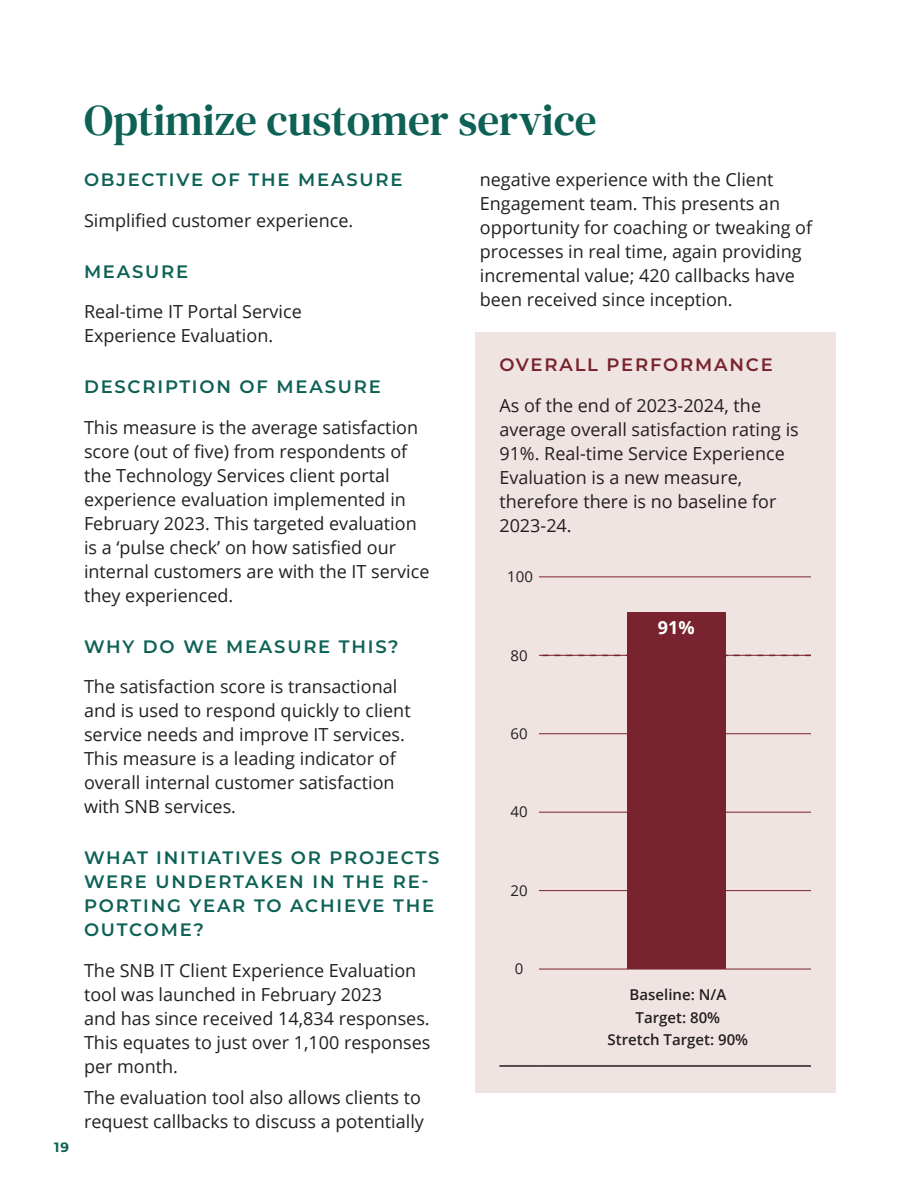
<style>
.page{position:relative;width:918px;height:1188px;background:#fff}
.page>*{position:absolute;margin:0;border:0;box-sizing:border-box;transform-origin:0 0}
.DM_Header{font:43.5px "DM Serif Text";color:#0d6155}
.OPEN_Body{font:18px/24px "Open Sans";color:#231f20}
.MONT_Subheader{font:600 18px/24px "Montserrat";letter-spacing:.1em;color:#0d6155}
.MONT_Subheader-2{font:600 18px "Montserrat";letter-spacing:.1em;color:#79232e}
.OPEN_Body-2{font:700 18px "Open Sans";color:#fff}
.TABLE_Body{font:600 15px "Open Sans";color:#231f20}
.TABLE_Body-2{font:15px "Open Sans";color:#231f20}
.t1{font:700 13.5px "Montserrat";color:#0d6155}
</style>
<div class="page">
<div style="left:475px;top:333px;width:360px;height:760px;background:#efe4e2"></div>
<hr style="left:499px;top:1065px;width:40px;height:2px;background:#231f20">
<hr style="left:539px;top:1065px;width:272px;height:2px;background:#231f20">
<hr style="left:539px;top:577px;width:272px;height:1px;background:#79232e">
<hr style="left:539px;top:655px;width:272px;height:1px;background:#79232e">
<hr style="left:539px;top:733px;width:272px;height:1px;background:#79232e">
<hr style="left:539px;top:812px;width:272px;height:1px;background:#79232e">
<hr style="left:539px;top:890px;width:272px;height:1px;background:#79232e">
<hr style="left:539px;top:969px;width:272px;height:1px;background:#79232e">
<div style="left:627px;top:613px;width:99px;height:356px;background:#79232e"></div>
<svg style="left:548px;top:655px;width:257px;height:1px"></svg>
<p class="t1" style="left:54px;top:1137px;width:17px">19</p>
<p class="DM_Header" style="left:84px;top:95px;width:514px">Optimize customer service</p>
<p class="MONT_Subheader" style="left:84px;top:167px;width:320px">OBJECTIVE OF THE MEASURE</p>
<p class="OPEN_Body" style="left:84px;top:208px;width:271px">Simplified customer experience.</p>
<p class="MONT_Subheader" style="left:84px;top:259px;width:106px">MEASURE</p>
<p class="OPEN_Body" style="left:84px;top:299px;width:219px">Real-time IT Portal Service<br>Experience Evaluation.</p>
<p class="MONT_Subheader" style="left:84px;top:374px;width:298px">DESCRIPTION OF MEASURE</p>
<p class="OPEN_Body" style="left:84px;top:415px;width:347px">This measure is the average satisfaction score (out of five) from respondents of the Technology Services client portal experience evaluation implemented in February 2023. This targeted evaluation is a ‘pulse check’ on how satisfied our internal customers are with the IT service they experienced.</p>
<p class="MONT_Subheader" style="left:84px;top:634px;width:316px">WHY DO WE MEASURE THIS?</p>
<p class="OPEN_Body" style="left:84px;top:674px;width:328px">The satisfaction score is transactional and is used to respond quickly to client service needs and improve IT services.<br>This measure is a leading indicator of overall internal customer satisfaction with SNB services.</p>
<p class="MONT_Subheader" style="left:84px;top:845px;width:357px">WHAT INITIATIVES OR PROJECTS<br>WERE UNDERTAKEN IN THE RE-<br>PORTING YEAR TO ACHIEVE THE<br>OUTCOME?</p>
<p class="OPEN_Body" style="left:84px;top:958px;width:348px">The SNB IT Client Experience Evaluation tool was launched in February 2023<br>and has since received 14,834 responses.<br>This equates to just over 1,100 responses per month.</p>
<p class="OPEN_Body" style="left:84px;top:1085px;width:342px">The evaluation tool also allows clients to request callbacks to discuss a potentially</p>
<p class="OPEN_Body" style="left:480px;top:167px;width:334px">negative experience with the Client Engagement team. This presents an opportunity for coaching or tweaking of processes in real time, again providing incremental value; 420 callbacks have been received since inception.</p>
<p class="MONT_Subheader-2" style="left:499px;top:352px;width:275px">OVERALL PERFORMANCE</p>
<p class="OPEN_Body" style="left:499px;top:393px;width:301px">As of the end of 2023-2024, the average overall satisfaction rating is<br>91%. Real-time Service Experience<br>Evaluation is a new measure, therefore there is no baseline for<br>2023-24.</p>
<p class="TABLE_Body-2" style="left:507px;top:566px;width:27px">100</p>
<p class="OPEN_Body-2" style="left:658px;top:615px;width:38px">91%</p>
<p class="TABLE_Body-2" style="left:511px;top:645px;width:19px">80</p>
<p class="TABLE_Body-2" style="left:511px;top:723px;width:19px">60</p>
<p class="TABLE_Body-2" style="left:511px;top:802px;width:19px">40</p>
<p class="TABLE_Body-2" style="left:511px;top:880px;width:19px">20</p>
<p class="TABLE_Body-2" style="left:515px;top:959px;width:10px">0</p>
<p class="TABLE_Body" style="left:630px;top:985px;width:98px">Baseline: N/A</p>
<p class="TABLE_Body" style="left:636px;top:1007px;width:86px">Target: 80%</p>
<p class="TABLE_Body" style="left:608px;top:1030px;width:142px">Stretch Target: 90%</p>
</div>
